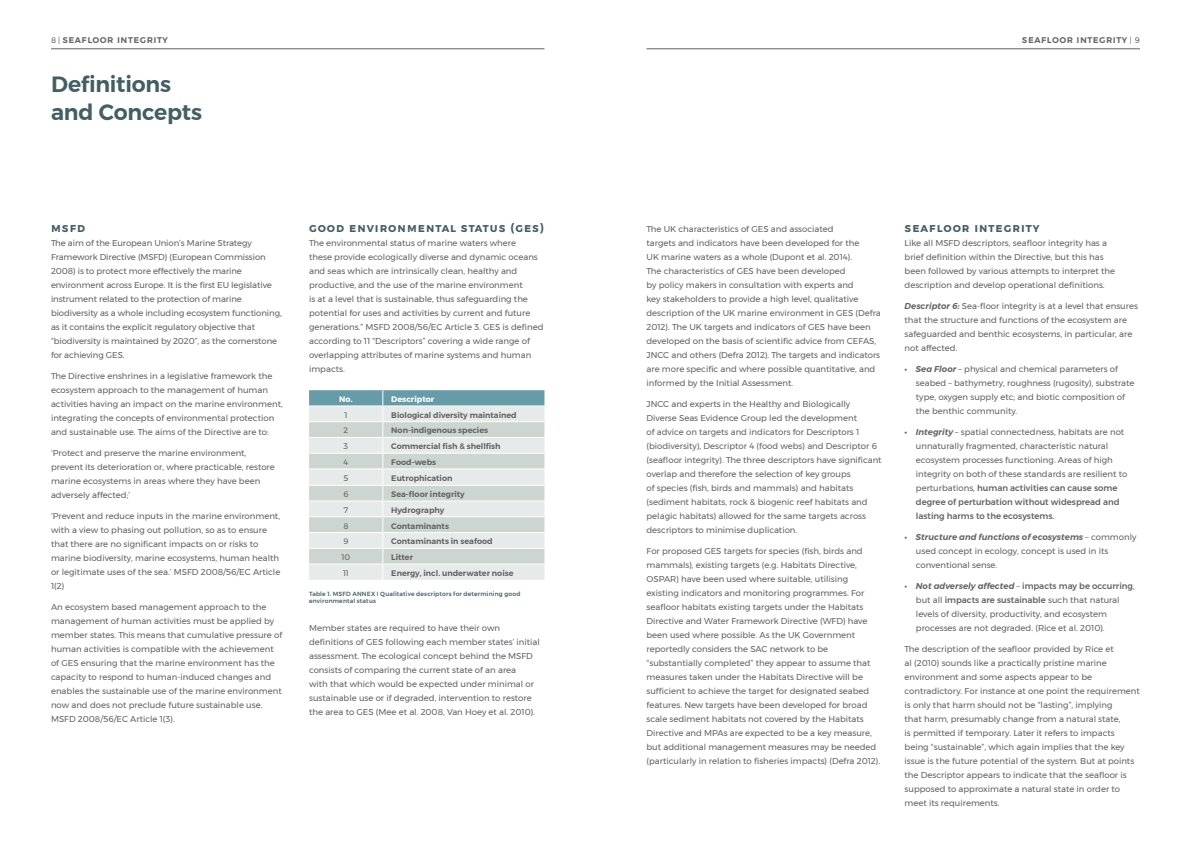
<style>
.page{position:relative;width:1191px;height:842px;background:#fff}
.page>*{position:absolute;margin:0;border:0;box-sizing:border-box;transform-origin:0 0}
.t1{font:600 22px/28px "Montserrat";letter-spacing:-.01em;color:#425f65}
.t2{font:600 12px "Montserrat";letter-spacing:.085em;color:#425f65}
.t3{font:600 12px "Montserrat";letter-spacing:.12em;color:#425f65}
.t4{font:500 10px "Montserrat";letter-spacing:.085em;color:#606163}
.t5{font:8.5px/14px "Montserrat";color:#606163}
.t6{font:600 8px "Montserrat";color:#606163}
.t7{font:700 8px "Montserrat";color:#fff}
.t8{font:8px "Montserrat";color:#606163}
.t9{font:500 6px/7px "Montserrat";letter-spacing:.025em;color:#425f65}
.s1{font-weight:400;font-size:8px}
.s2{font-weight:600;font-style:italic}
.s3{font-weight:500}
</style>
<div class="page">
<hr style="left:646px;top:49px;width:494px;height:1px;background:#606163">
<hr style="left:51px;top:49px;width:493px;height:1px;background:#606163">
<svg style="left:309px;top:390px;width:235px;height:190px;background:#d3dcdb"></svg>
<p class="t4" style="left:51px;top:32px;width:118px"><span class="s1">8 |</span> seafloor integrity</p>
<p class="t4" style="left:1022px;top:32px;width:119px">seafloor integrity <span class="s1">| 9</span></p>
<h1 class="t1" style="left:51px;top:70px;width:153px">Definitions and Concepts</h1>
<h2 class="t2" style="left:51px;top:218px;width:36px">msfd</h2>
<p class="t5" style="left:51px;top:236px;width:232px">The aim of the European Union’s Marine Strategy Framework Directive (MSFD) (European Commission 2008) is to protect more effectively the marine environment across Europe. It is the first EU legislative instrument related to the protection of marine biodiversity as a whole including ecosystem functioning, as it contains the explicit regulatory objective that “biodiversity is maintained by 2020”, as the cornerstone for achieving GES.</p>
<p class="t5" style="left:51px;top:369px;width:233px">The Directive enshrines in a legislative framework the ecosystem approach to the management of human activities having an impact on the marine environment, integrating the concepts of environmental protection and sustainable use. The aims of the Directive are to:</p>
<p class="t5" style="left:51px;top:446px;width:225px">‘Protect and preserve the marine environment, prevent its deterioration or, where practicable, restore marine ecosystems in areas where they have been adversely affected;’</p>
<p class="t5" style="left:51px;top:509px;width:231px">‘Prevent and reduce inputs in the marine environment, with a view to phasing out pollution, so as to ensure that there are no significant impacts on or risks to marine biodiversity, marine ecosystems, human health or legitimate uses of the sea.’ MSFD 2008/56/EC Article 1(2)</p>
<p class="t5" style="left:51px;top:600px;width:233px">An ecosystem based management approach to the management of human activities must be applied by member states. This means that cumulative pressure of human activities is compatible with the achievement of GES ensuring that the marine environment has the capacity to respond to human-induced changes and enables the sustainable use of the marine environment now and does not preclude future sustainable use.<br>MSFD 2008/56/EC Article 1(3).</p>
<h2 class="t2" style="left:309px;top:218px;width:236px">good environmental status (ges)</h2>
<p class="t5" style="left:309px;top:236px;width:236px">The environmental status of marine waters where<br>these provide ecologically diverse and dynamic oceans and seas which are intrinsically clean, healthy and productive, and the use of the marine environment<br>is at a level that is sustainable, thus safeguarding the potential for uses and activities by current and future generations.” MSFD 2008/56/EC Article 3. GES is defined according to 11 “Descriptors” covering a wide range of overlapping attributes of marine systems and human impacts.</p>
<p class="t7" style="left:339px;top:393px;width:15px">No.</p>
<p class="t7" style="left:391px;top:393px;width:45px">Descriptor</p>
<p class="t8" style="left:344px;top:409px;width:4px">1</p>
<p class="t6" style="left:391px;top:408px;width:127px">Biological diversity maintained</p>
<p class="t8" style="left:344px;top:424px;width:6px">2</p>
<p class="t6" style="left:391px;top:424px;width:98px">Non-indigenous species</p>
<p class="t8" style="left:343px;top:440px;width:6px">3</p>
<p class="t6" style="left:391px;top:440px;width:111px">Commercial fish &amp; shellfish</p>
<p class="t8" style="left:343px;top:456px;width:6px">4</p>
<p class="t6" style="left:391px;top:456px;width:46px">Food-webs</p>
<p class="t8" style="left:343px;top:472px;width:6px">5</p>
<p class="t6" style="left:391px;top:472px;width:63px">Eutrophication</p>
<p class="t8" style="left:343px;top:488px;width:7px">6</p>
<p class="t6" style="left:391px;top:488px;width:75px">Sea-floor integrity</p>
<p class="t8" style="left:344px;top:504px;width:6px">7</p>
<p class="t6" style="left:391px;top:504px;width:54px">Hydrography</p>
<p class="t8" style="left:343px;top:520px;width:7px">8</p>
<p class="t6" style="left:391px;top:519px;width:59px">Contaminants</p>
<p class="t8" style="left:343px;top:535px;width:7px">9</p>
<p class="t6" style="left:391px;top:535px;width:103px">Contaminants in seafood</p>
<p class="t8" style="left:342px;top:551px;width:10px">10</p>
<p class="t6" style="left:391px;top:551px;width:23px">Litter</p>
<p class="t8" style="left:343px;top:567px;width:7px">11</p>
<p class="t6" style="left:391px;top:567px;width:124px">Energy, incl. underwater noise</p>
<p class="t9" style="left:309px;top:590px;width:213px">Table 1. MSFD ANNEX I Qualitative descriptors for determining good environmental status</p>
<p class="t5" style="left:309px;top:621px;width:232px">Member states are required to have their own definitions of GES following each member states’ initial assessment. The ecological concept behind the MSFD consists of comparing the current state of an area<br>with that which would be expected under minimal or sustainable use or if degraded, intervention to restore the area to GES (Mee et al. 2008, Van Hoey et al. 2010).</p>
<p class="t5" style="left:646px;top:222px;width:236px">The UK characteristics of GES and associated<br>targets and indicators have been developed for the<br>UK marine waters as a whole (Dupont et al. 2014).<br>The characteristics of GES have been developed<br>by policy makers in consultation with experts and<br>key stakeholders to provide a high level, qualitative description of the UK marine environment in GES (Defra 2012). The UK targets and indicators of GES have been developed on the basis of scientific advice from CEFAS, JNCC and others (Defra 2012). The targets and indicators are more specific and where possible quantitative, and informed by the Initial Assessment.</p>
<p class="t5" style="left:646px;top:397px;width:237px">JNCC and experts in the Healthy and Biologically Diverse Seas Evidence Group led the development<br>of advice on targets and indicators for Descriptors 1 (biodiversity), Descriptor 4 (food webs) and Descriptor 6 (seafloor integrity). The three descriptors have significant overlap and therefore the selection of key groups<br>of species (fish, birds and mammals) and habitats (sediment habitats, rock &amp; biogenic reef habitats and pelagic habitats) allowed for the same targets across descriptors to minimise duplication.</p>
<p class="t5" style="left:646px;top:544px;width:235px">For proposed GES targets for species (fish, birds and mammals), existing targets (e.g. Habitats Directive, OSPAR) have been used where suitable, utilising existing indicators and monitoring programmes. For seafloor habitats existing targets under the Habitats Directive and Water Framework Directive (WFD) have been used where possible. As the UK Government reportedly considers the SAC network to be “substantially completed” they appear to assume that measures taken under the Habitats Directive will be sufficient to achieve the target for designated seabed features. New targets have been developed for broad scale sediment habitats not covered by the Habitats Directive and MPAs are expected to be a key measure, but additional management measures may be needed (particularly in relation to fisheries impacts) (Defra 2012).</p>
<h2 class="t3" style="left:904px;top:218px;width:136px">seafloor integrity</h2>
<p class="t5" style="left:904px;top:236px;width:212px">Like all MSFD descriptors, seafloor integrity has a brief definition within the Directive, but this has been followed by various attempts to interpret the description and develop operational definitions.</p>
<p class="t5" style="left:904px;top:299px;width:235px"><span class="s2">Descriptor 6:</span> Sea-floor integrity is at a level that ensures that the structure and functions of the ecosystem are safeguarded and benthic ecosystems, in particular, are not affected.</p>
<p class="t5" style="left:916px;top:362px;width:220px;text-indent:-11px"><span class="s2">• Sea Floor</span> – physical and chemical parameters of seabed – bathymetry, roughness (rugosity), substrate type, oxygen supply etc; and biotic composition of the benthic community.</p>
<p class="t5" style="left:916px;top:425px;width:213px;text-indent:-11px"><span class="s2">• Integrity</span> – spatial connectedness, habitats are not unnaturally fragmented, characteristic natural ecosystem processes functioning. Areas of high integrity on both of these standards are resilient to perturbations, <span class="s3">human activities can cause some degree of perturbation without widespread and lasting harms to the ecosystems.</span></p>
<p class="t5" style="left:916px;top:530px;width:222px;text-indent:-11px"><span class="s2">• Structure and functions of ecosystems</span> – commonly used concept in ecology, concept is used in its conventional sense.</p>
<p class="t5" style="left:916px;top:579px;width:220px;text-indent:-11px"><span class="s2">• Not adversely affected</span> – <span class="s3">impacts may be occurring</span>, but all <span class="s3">impacts are sustainable</span> such that natural levels of diversity, productivity, and ecosystem processes are not degraded. (Rice et al. 2010).</p>
<p class="t5" style="left:904px;top:642px;width:237px">The description of the seafloor provided by Rice et<br>al (2010) sounds like a practically pristine marine environment and some aspects appear to be contradictory. For instance at one point the requirement is only that harm should not be “lasting”, implying<br>that harm, presumably change from a natural state,<br>is permitted if temporary. Later it refers to impacts being “sustainable”, which again implies that the key issue is the future potential of the system. But at points the Descriptor appears to indicate that the seafloor is supposed to approximate a natural state in order to meet its requirements.</p>
</div>
